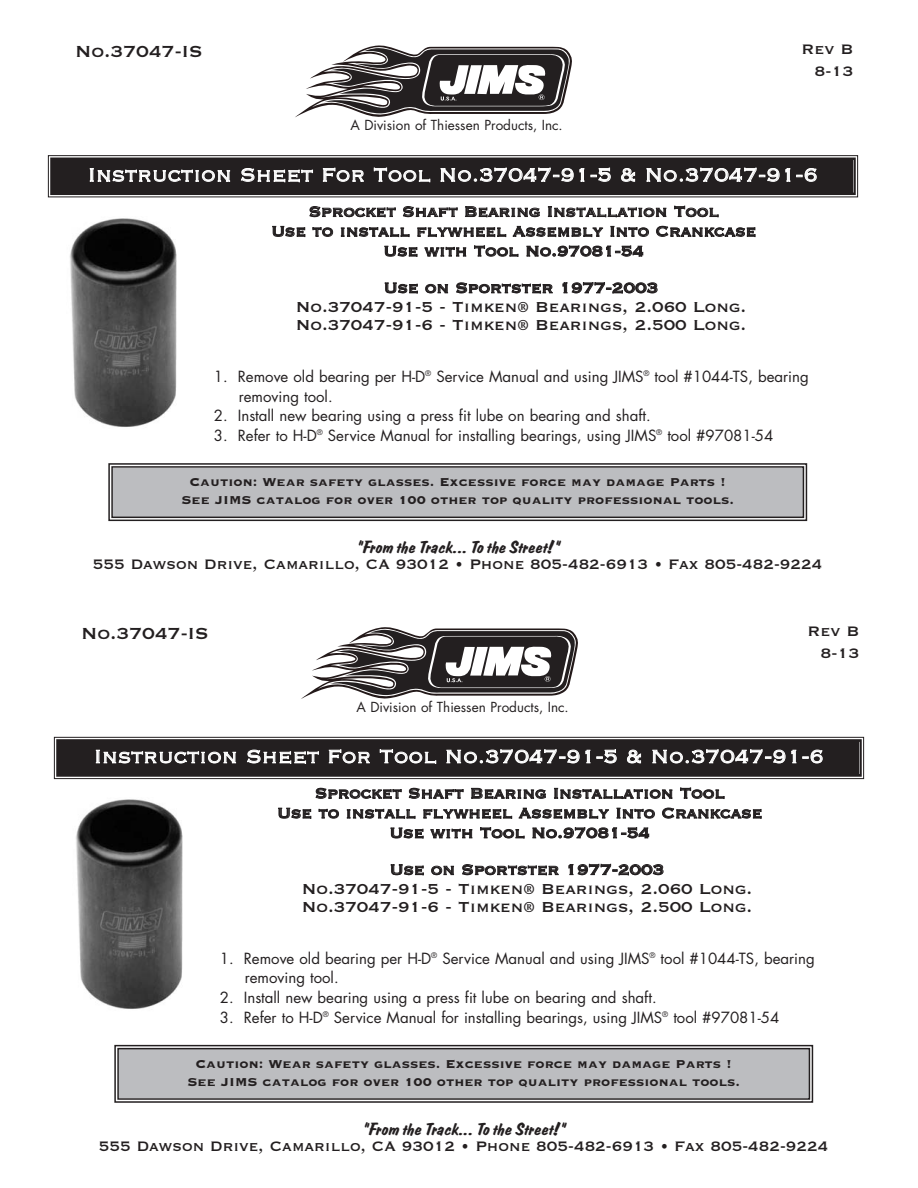
<style>
.page{position:relative;width:918px;height:1188px;background:#fff}
.page>*{position:absolute;margin:0;border:0;box-sizing:border-box;transform-origin:0 0}
.t1{font:24px "Copperplate Thirty Two BC";letter-spacing:-.005em;color:#fff}
.t2{font:21px "Copperplate Thirty One BC";color:#231f20}
.t3{font:18.9px/19.8px "Copperplate Thirty One BC";color:#231f20;text-align:center}
.t4{font:18px/21.6px "Copperplate Thirty One BC";color:#231f20;text-align:right}
.t5{font:18px "Carpens";color:#231f20}
.t6{font:15px/19.6px "Futura";color:#231f20}
.t7{font:15px/18px "Copperplate Thirty Three BC";color:#231f20;text-align:center}
.t8{font:13.5px "Futura";color:#231f20}
</style>
<div class="page">
<div style="left:52px;top:160px;width:802px;height:33px;background:#231f20"></div>
<div style="left:48px;top:155px;width:810px;height:42px;border:1px solid #231f20"></div>
<div style="left:50px;top:158px;width:806px;height:37px;border:2px solid #231f20"></div>
<div style="left:113px;top:468px;width:690px;height:49px;background:#bcbdc0"></div>
<div style="left:108px;top:463px;width:699px;height:58px;border:2px solid #231f20"></div>
<div style="left:111px;top:466px;width:693px;height:52px;border:2px solid #231f20"></div>
<img style="left:69px;top:218px;width:108px;height:209px">
<svg style="left:295px;top:45px;width:277px;height:73px"></svg>
<div style="left:58px;top:741px;width:802px;height:33px;background:#231f20"></div>
<div style="left:54px;top:737px;width:810px;height:42px;border:1px solid #231f20"></div>
<div style="left:56px;top:739px;width:806px;height:38px;border:2px solid #231f20"></div>
<div style="left:119px;top:1049px;width:690px;height:49px;background:#bcbdc0"></div>
<div style="left:114px;top:1045px;width:699px;height:58px;border:2px solid #231f20"></div>
<div style="left:117px;top:1048px;width:693px;height:52px;border:2px solid #231f20"></div>
<img style="left:76px;top:799px;width:107px;height:210px">
<svg style="left:301px;top:627px;width:277px;height:72px"></svg>
<h2 class="t2" style="left:75px;top:38px;width:129px">No.37047-IS</h2>
<p class="t8" style="left:350px;top:119px;width:214px">A Division of Thiessen Products, Inc.</p>
<p class="t4" style="left:801px;top:37px;width:54px">Rev B<br>8-13</p>
<h1 class="t1" style="left:88px;top:159px;width:732px">Instruction Sheet For Tool No.37047-91-5 &amp; No.37047-91-6</h1>
<p class="t3" style="left:271px;top:200px;width:486px">Sprocket Shaft Bearing Installation Tool<br>Use to install flywheel Assembly Into Crankcase<br>Use with Tool No.97081-54</p>
<p class="t3" style="left:296px;top:277px;width:452px;line-height:18.5px">Use on Sportster 1977-2003<br>No.37047-91-5 - Timken® Bearings, 2.060 Long.<br>No.37047-91-6 - Timken® Bearings, 2.500 Long.</p>
<p class="t6" style="left:239px;top:368px;width:571px;text-indent:-25px">1. Remove old bearing per H-D<sup>®</sup> Service Manual and using JIMS<sup>®</sup> tool #1044-TS, bearing removing tool.</p>
<p class="t6" style="left:214px;top:407px;width:438px">2. Install new bearing using a press fit lube on bearing and shaft.</p>
<p class="t6" style="left:214px;top:427px;width:561px">3. Refer to H-D<sup>®</sup> Service Manual for installing bearings, using JIMS<sup>®</sup> tool #97081-54</p>
<p class="t7" style="left:182px;top:472px;width:554px">Caution: Wear safety glasses. Excessive force may damage Parts !<br>See JIMS catalog for over 100 other top quality professional tools.</p>
<p class="t5" style="left:356px;top:541px;width:205px">“From the Track... To the Street!”</p>
<p class="t4" style="left:93px;top:552px;width:731px">555 Dawson Drive, Camarillo, CA 93012 • Phone 805-482-6913 • Fax 805-482-9224</p>
<h2 class="t2" style="left:81px;top:619px;width:129px">No.37047-IS</h2>
<p class="t8" style="left:356px;top:700px;width:214px">A Division of Thiessen Products, Inc.</p>
<p class="t4" style="left:807px;top:619px;width:54px">Rev B<br>8-13</p>
<h1 class="t1" style="left:94px;top:741px;width:732px">Instruction Sheet For Tool No.37047-91-5 &amp; No.37047-91-6</h1>
<p class="t3" style="left:277px;top:782px;width:486px">Sprocket Shaft Bearing Installation Tool<br>Use to install flywheel Assembly Into Crankcase<br>Use with Tool No.97081-54</p>
<p class="t3" style="left:302px;top:859px;width:452px;line-height:18.5px">Use on Sportster 1977-2003<br>No.37047-91-5 - Timken® Bearings, 2.060 Long.<br>No.37047-91-6 - Timken® Bearings, 2.500 Long.</p>
<p class="t6" style="left:245px;top:950px;width:571px;text-indent:-25px">1. Remove old bearing per H-D<sup>®</sup> Service Manual and using JIMS<sup>®</sup> tool #1044-TS, bearing removing tool.</p>
<p class="t6" style="left:220px;top:989px;width:438px">2. Install new bearing using a press fit lube on bearing and shaft.</p>
<p class="t6" style="left:220px;top:1009px;width:561px">3. Refer to H-D<sup>®</sup> Service Manual for installing bearings, using JIMS<sup>®</sup> tool #97081-54</p>
<p class="t7" style="left:188px;top:1054px;width:554px">Caution: Wear safety glasses. Excessive force may damage Parts !<br>See JIMS catalog for over 100 other top quality professional tools.</p>
<p class="t5" style="left:362px;top:1123px;width:205px">“From the Track... To the Street!”</p>
<p class="t4" style="left:99px;top:1134px;width:731px">555 Dawson Drive, Camarillo, CA 93012 • Phone 805-482-6913 • Fax 805-482-9224</p>
</div>
